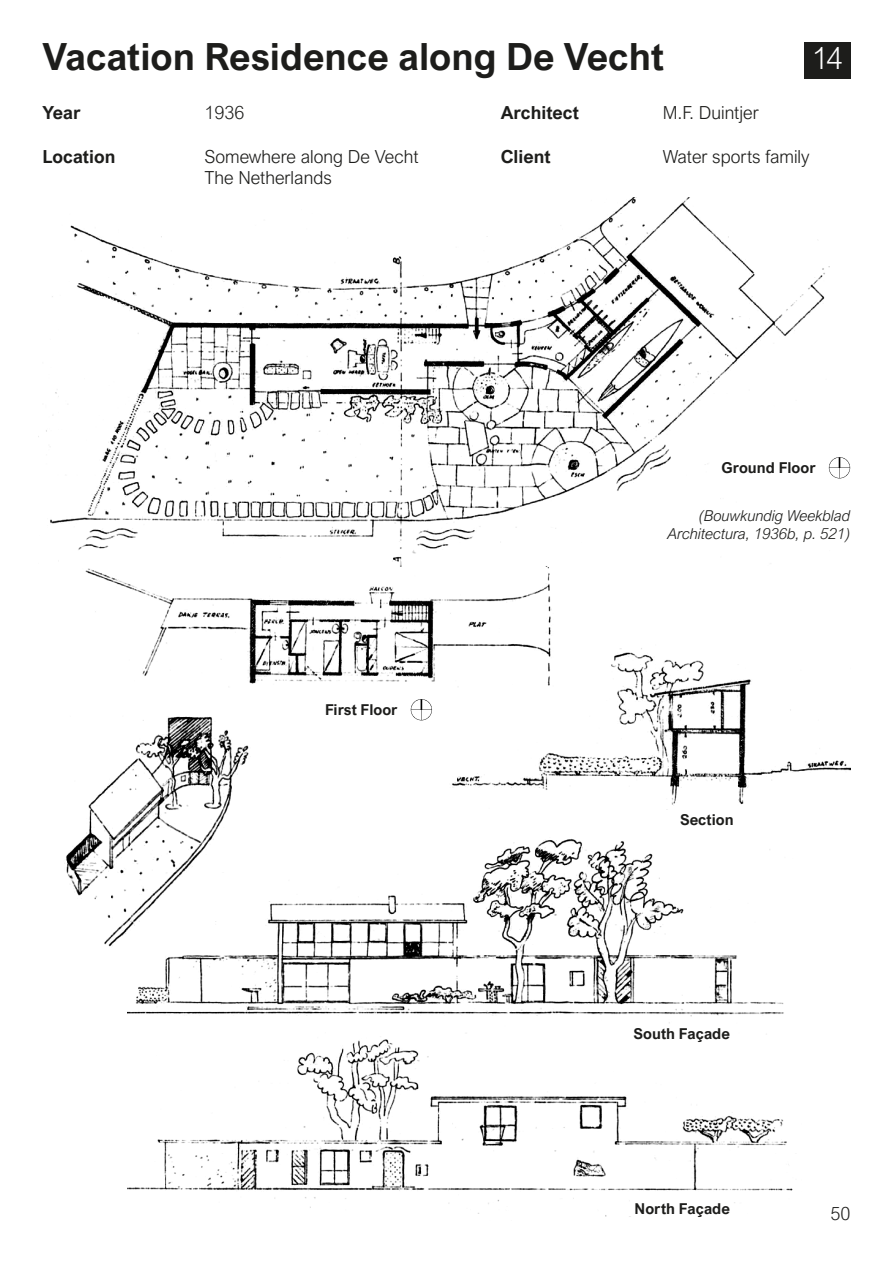
<style>
.page{position:relative;width:893px;height:1263px;background:#fff}
.page>*{position:absolute;margin:0;border:0;box-sizing:border-box;transform-origin:0 0}
.t1{font:700 37.5px "Arial Nova";color:#1d1d1b}
._2D_studentname_20pt{font:300 30px "Arial Nova";color:#fff}
.t2{font:300 18px "Arial Nova";color:#1d1d1b}
.t3{font:700 18px "Arial Nova";color:#1d1d1b}
.t4{font:700 15px "Arial Nova";color:#1d1d1b}
.t5{font:italic 300 15px "Arial Nova";color:#1d1d1b}
</style>
<div class="page">
<img style="left:38px;top:197px;width:792px;height:370px">
<img style="left:128px;top:839px;width:665px;height:378px">
<img style="left:452px;top:648px;width:398px;height:157px">
<img style="left:66px;top:716px;width:189px;height:234px">
<img style="left:85px;top:567px;width:470px;height:130px">
<div style="left:804px;top:43px;width:46px;height:36px;background:#1d1d1b"></div>
<svg style="left:829px;top:457px;width:21px;height:21px"></svg>
<svg style="left:411px;top:699px;width:21px;height:21px"></svg>
<p class="t1" style="left:43px;top:35px;width:623px">Vacation Residence along De Vecht</p>
<p class="t3" style="left:43px;top:103px;width:40px">Year</p>
<p class="t2" style="left:205px;top:103px;width:42px">1936</p>
<p class="t3" style="left:43px;top:146px;width:74px">Location</p>
<p class="t2" style="left:205px;top:146px;width:216px">Somewhere along De Vecht</p>
<p class="t2" style="left:205px;top:168px;width:129px">The Netherlands</p>
<p class="_2D_studentname_20pt" style="left:812px;top:42px;width:33px">14</p>
<p class="t3" style="left:501px;top:103px;width:80px">Architect</p>
<p class="t2" style="left:663px;top:103px;width:98px">M.F. Duintjer</p>
<p class="t3" style="left:501px;top:146px;width:51px">Client</p>
<p class="t2" style="left:663px;top:146px;width:148px">Water sports family</p>
<p class="t4" style="left:721px;top:459px;width:96px">Ground Floor</p>
<p class="t4" style="left:325px;top:701px;width:74px">First Floor</p>
<p class="t5" style="left:699px;top:507px;width:153px">(Bouwkundig Weekblad</p>
<p class="t5" style="left:668px;top:525px;width:184px">Architectura, 1936b, p. 521)</p>
<p class="t4" style="left:680px;top:811px;width:55px">Section</p>
<p class="t4" style="left:634px;top:1025px;width:98px">South Façade</p>
<p class="t4" style="left:635px;top:1200px;width:97px">North Façade</p>
<p class="t2" style="left:830px;top:1204px;width:22px">50</p>
</div>
